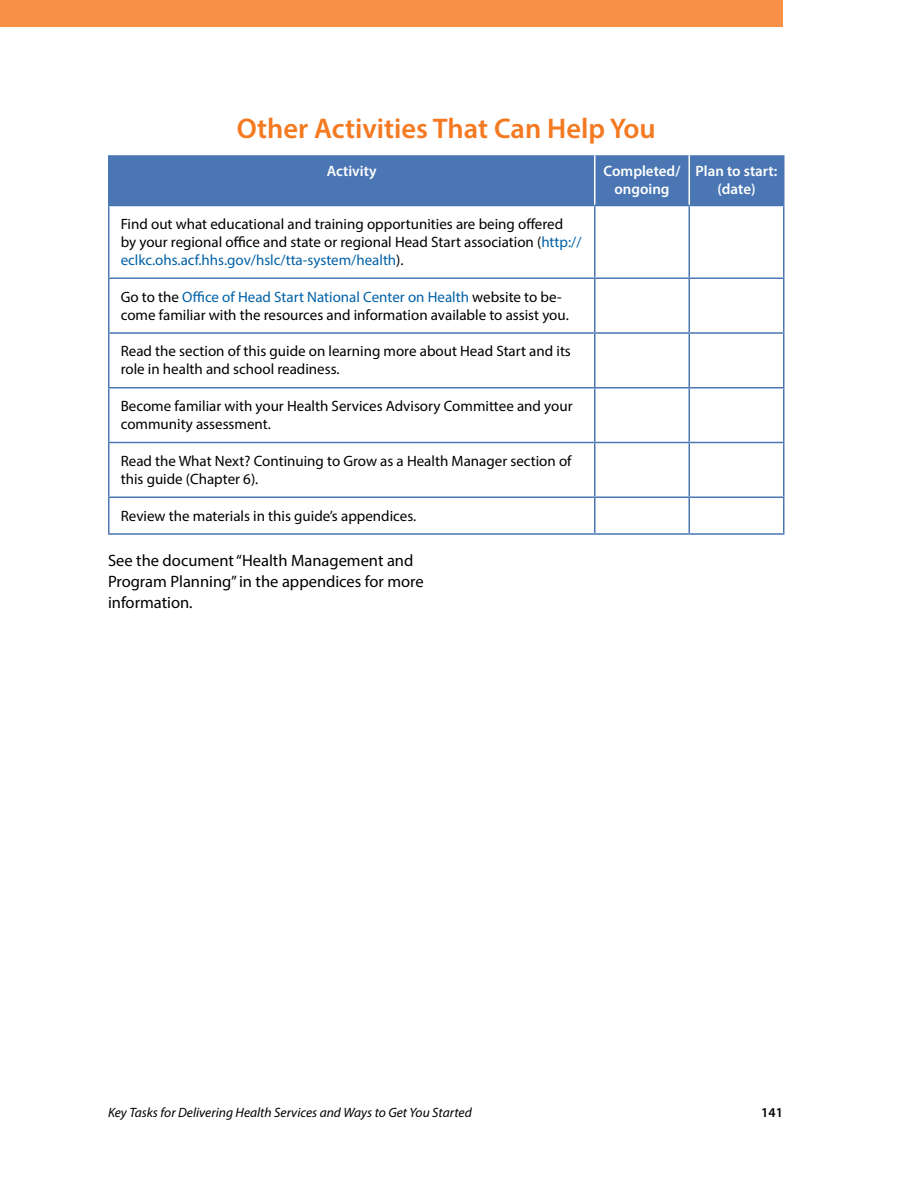
<style>
.page{position:relative;width:918px;height:1188px;background:#fff}
.page>*{position:absolute;margin:0;border:0;box-sizing:border-box;transform-origin:0 0}
.Table_title{font:600 28.5px "Myriad Pro";color:#f47920}
.Body_text{font:16.5px/21px "Myriad Pro";color:#000}
.Table_text_1{font:15px/18px "Myriad Pro";color:#000}
.Table_header{font:600 15px/18px "Myriad Pro";color:#fff;text-align:center}
.t1{font:italic 13.5px "Myriad Pro";color:#000}
.t2{font:600 13.5px "Myriad Pro";color:#000}
.s1{color:#0061a7}
</style>
<div class="page">
<div style="left:0;top:0;width:783px;height:27px;background:#f79147"></div>
<div style="left:110px;top:155px;width:673px;height:50px;background:#4a76b4"></div>
<svg style="left:110px;top:206px;width:673px;height:238px"></svg>
<hr style="left:108px;top:155px;width:2px;height:50px;background:#4a76b4">
<hr style="left:108px;top:205px;width:487px;height:1px;background:#4a76b4">
<hr style="left:594px;top:155px;width:2px;height:50px;background:#fff">
<hr style="left:595px;top:205px;width:94px;height:1px;background:#4a76b4">
<hr style="left:688px;top:155px;width:2px;height:50px;background:#fff">
<hr style="left:783px;top:155px;width:1px;height:50px;background:#4a76b4">
<hr style="left:689px;top:205px;width:95px;height:1px;background:#4a76b4">
<hr style="left:108px;top:206px;width:2px;height:72px;background:#4a76b4">
<hr style="left:594px;top:206px;width:2px;height:72px;background:#4a76b4">
<hr style="left:688px;top:206px;width:2px;height:72px;background:#4a76b4">
<hr style="left:783px;top:206px;width:1px;height:72px;background:#4a76b4">
<hr style="left:108px;top:278px;width:487px;height:1px;background:#4a76b4">
<hr style="left:108px;top:279px;width:2px;height:53px;background:#4a76b4">
<hr style="left:595px;top:278px;width:94px;height:1px;background:#4a76b4">
<hr style="left:594px;top:279px;width:2px;height:53px;background:#4a76b4">
<hr style="left:689px;top:278px;width:95px;height:1px;background:#4a76b4">
<hr style="left:688px;top:279px;width:2px;height:53px;background:#4a76b4">
<hr style="left:783px;top:279px;width:1px;height:53px;background:#4a76b4">
<hr style="left:108px;top:332px;width:487px;height:2px;background:#4a76b4">
<hr style="left:108px;top:334px;width:2px;height:53px;background:#4a76b4">
<hr style="left:595px;top:332px;width:94px;height:2px;background:#4a76b4">
<hr style="left:594px;top:334px;width:2px;height:53px;background:#4a76b4">
<hr style="left:689px;top:332px;width:95px;height:2px;background:#4a76b4">
<hr style="left:688px;top:334px;width:2px;height:53px;background:#4a76b4">
<hr style="left:783px;top:334px;width:1px;height:53px;background:#4a76b4">
<hr style="left:108px;top:387px;width:487px;height:1px;background:#4a76b4">
<hr style="left:108px;top:388px;width:2px;height:54px;background:#4a76b4">
<hr style="left:595px;top:387px;width:94px;height:1px;background:#4a76b4">
<hr style="left:594px;top:388px;width:2px;height:54px;background:#4a76b4">
<hr style="left:689px;top:387px;width:95px;height:1px;background:#4a76b4">
<hr style="left:688px;top:388px;width:2px;height:54px;background:#4a76b4">
<hr style="left:783px;top:388px;width:1px;height:54px;background:#4a76b4">
<hr style="left:108px;top:442px;width:487px;height:1px;background:#4a76b4">
<hr style="left:108px;top:443px;width:2px;height:53px;background:#4a76b4">
<hr style="left:595px;top:442px;width:94px;height:1px;background:#4a76b4">
<hr style="left:594px;top:443px;width:2px;height:53px;background:#4a76b4">
<hr style="left:689px;top:442px;width:95px;height:1px;background:#4a76b4">
<hr style="left:688px;top:443px;width:2px;height:53px;background:#4a76b4">
<hr style="left:783px;top:443px;width:1px;height:53px;background:#4a76b4">
<hr style="left:108px;top:496px;width:487px;height:2px;background:#4a76b4">
<hr style="left:108px;top:498px;width:2px;height:35px;background:#4a76b4">
<hr style="left:595px;top:496px;width:94px;height:2px;background:#4a76b4">
<hr style="left:594px;top:498px;width:2px;height:35px;background:#4a76b4">
<hr style="left:689px;top:496px;width:95px;height:2px;background:#4a76b4">
<hr style="left:688px;top:498px;width:2px;height:35px;background:#4a76b4">
<hr style="left:783px;top:498px;width:1px;height:35px;background:#4a76b4">
<hr style="left:108px;top:533px;width:487px;height:2px;background:#4a76b4">
<hr style="left:595px;top:533px;width:94px;height:2px;background:#4a76b4">
<hr style="left:689px;top:533px;width:95px;height:2px;background:#4a76b4">
<h2 class="Table_title" style="left:237px;top:111px;width:421px">Other Activities That Can Help You</h2>
<h1 class="Table_header" style="left:327px;top:161px;width:51px">Activity</h1>
<h1 class="Table_header" style="left:604px;top:161px;width:78px">Completed/ ongoing</h1>
<h1 class="Table_header" style="left:696px;top:161px;width:83px">Plan to start: (date)</h1>
<p class="Table_text_1" style="left:121px;top:214px;width:462px">Find out what educational and training opportunities are being offered by your regional office and state or regional Head Start association (<span class="s1">http:// eclkc.ohs.acf.hhs.gov/hslc/tta-system/health</span>).</p>
<p class="Table_text_1" style="left:121px;top:287px;width:450px">Go to the <span class="s1">Office of Head Start National Center on Health</span> website to be&shy;come familiar with the resources and information available to assist you.</p>
<p class="Table_text_1" style="left:121px;top:342px;width:452px">Read the section of this guide on learning more about Head Start and its role in health and school readiness.</p>
<p class="Table_text_1" style="left:121px;top:397px;width:453px">Become familiar with your Health Services Advisory Committee and your community assessment.</p>
<p class="Table_text_1" style="left:121px;top:451px;width:452px">Read the What Next? Continuing to Grow as a Health Manager section of this guide (Chapter 6).</p>
<p class="Table_text_1" style="left:121px;top:506px;width:297px">Review the materials in this guide’s appendices.</p>
<p class="Body_text" style="left:108px;top:550px;width:317px">See the document “Health Management and<br>Program Planning” in the appendices for more information.</p>
<p class="t1" style="left:108px;top:1104px;width:365px">Key Tasks for Delivering Health Services and Ways to Get You Started</p>
<p class="t2" style="left:761px;top:1104px;width:23px">141</p>
</div>
